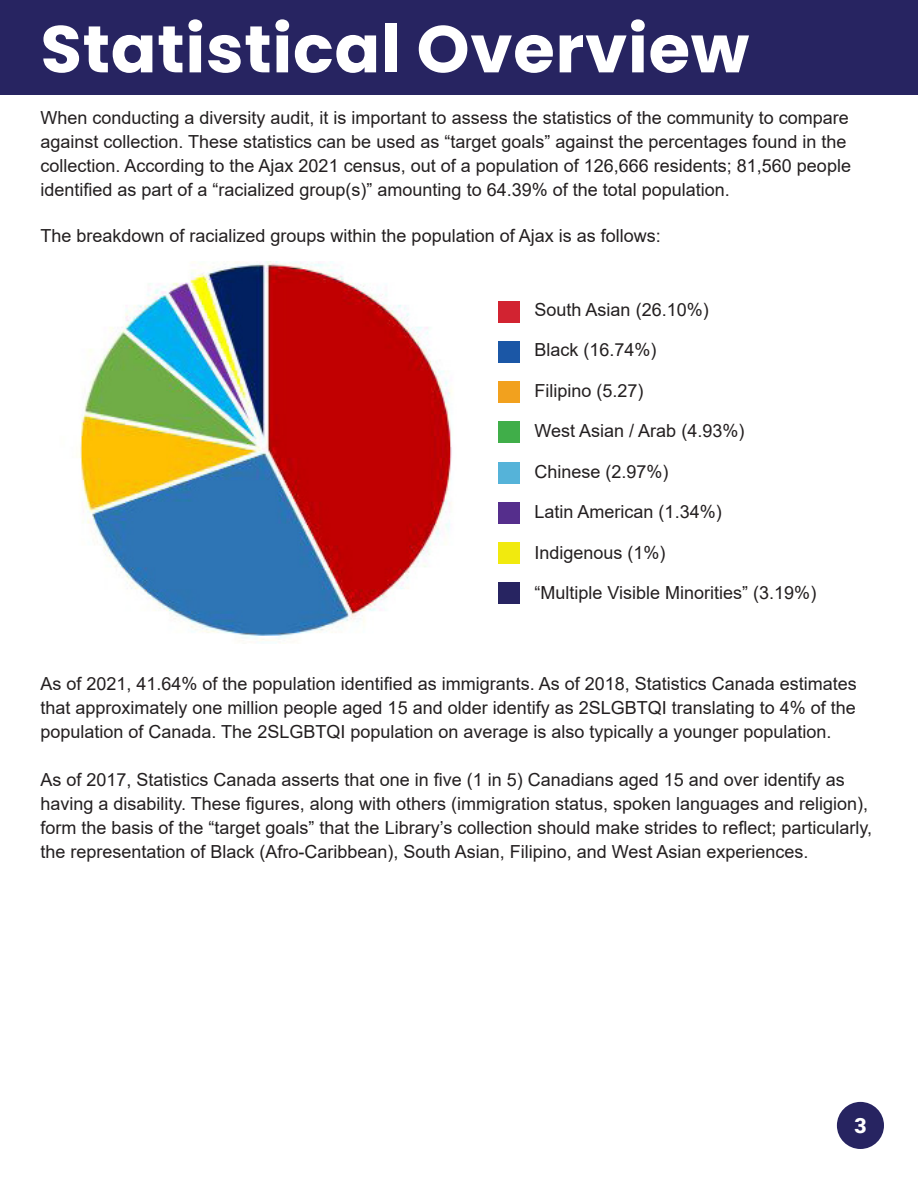
<style>
.page{position:relative;width:918px;height:1188px;background:#fff}
.page>*{position:absolute;margin:0;border:0;box-sizing:border-box;transform-origin:0 0}
.t1{font:700 66.15px "Poppins";letter-spacing:.01em;color:#fff}
.t2{font:900 21px "Roboto";color:#fff}
.t3{font:18px/24px "Arial";color:#231f20}
</style>
<div class="page">
<div style="left:837px;top:1102px;width:47px;height:47px;background:#272461;border-radius:50%"></div>
<div style="left:0;top:0;width:918px;height:94px;background:#272461"></div>
<img style="left:79px;top:261px;width:374px;height:383px">
<div style="left:499px;top:301px;width:21px;height:21px;background:#d22331"></div>
<div style="left:499px;top:341px;width:21px;height:21px;background:#1b57a6"></div>
<div style="left:499px;top:382px;width:21px;height:21px;background:#f2a11e"></div>
<div style="left:499px;top:422px;width:21px;height:21px;background:#40ae49"></div>
<div style="left:499px;top:462px;width:21px;height:21px;background:#55b3d9"></div>
<div style="left:499px;top:502px;width:21px;height:21px;background:#552e8c"></div>
<div style="left:499px;top:542px;width:21px;height:22px;background:#f1ea0e"></div>
<div style="left:499px;top:583px;width:21px;height:21px;background:#272461"></div>
<p class="t1" style="left:40px;top:11px;width:710px">Statistical Overview</p>
<p class="t3" style="left:40px;top:106px;width:812px">When conducting a diversity audit, it is important to assess the statistics of the community to compare against collection. These statistics can be used as “target goals” against the percentages found in the collection. According to the Ajax 2021 census, out of a population of 126,666 residents; 81,560 people identified as part of a “racialized group(s)” amounting to 64.39% of the total population.</p>
<p class="t3" style="left:40px;top:223px;width:622px">The breakdown of racialized groups within the population of Ajax is as follows:</p>
<p class="t3" style="left:535px;top:297px;width:176px">South Asian (26.10%)</p>
<p class="t3" style="left:535px;top:338px;width:124px">Black (16.74%)</p>
<p class="t3" style="left:535px;top:378px;width:111px">Filipino (5.27)</p>
<p class="t3" style="left:535px;top:419px;width:211px">West Asian / Arab (4.93%)</p>
<p class="t3" style="left:535px;top:459px;width:136px">Chinese (2.97%)</p>
<p class="t3" style="left:535px;top:500px;width:189px">Latin American (1.34%)</p>
<p class="t3" style="left:535px;top:540px;width:133px">Indigenous (1%)</p>
<p class="t3" style="left:535px;top:581px;width:283px">“Multiple Visible Minorities” (3.19%)</p>
<p class="t3" style="left:40px;top:671px;width:818px;text-align:justify">As of 2021, 41.64% of the population identified as immigrants. As of 2018, Statistics Canada estimates that approximately one million people aged 15 and older identify as 2SLGBTQI translating to 4% of the population of Canada. The 2SLGBTQI population on average is also typically a younger population.</p>
<p class="t3" style="left:40px;top:767px;width:833px">As of 2017, Statistics Canada asserts that one in five (1 in 5) Canadians aged 15 and over identify as having a disability. These figures, along with others (immigration status, spoken languages and religion), form the basis of the “target goals” that the Library’s collection should make strides to reflect; particularly, the representation of Black (Afro-Caribbean), South Asian, Filipino, and West Asian experiences.</p>
<p class="t2" style="left:854px;top:1111px;width:14px">3</p>
</div>
